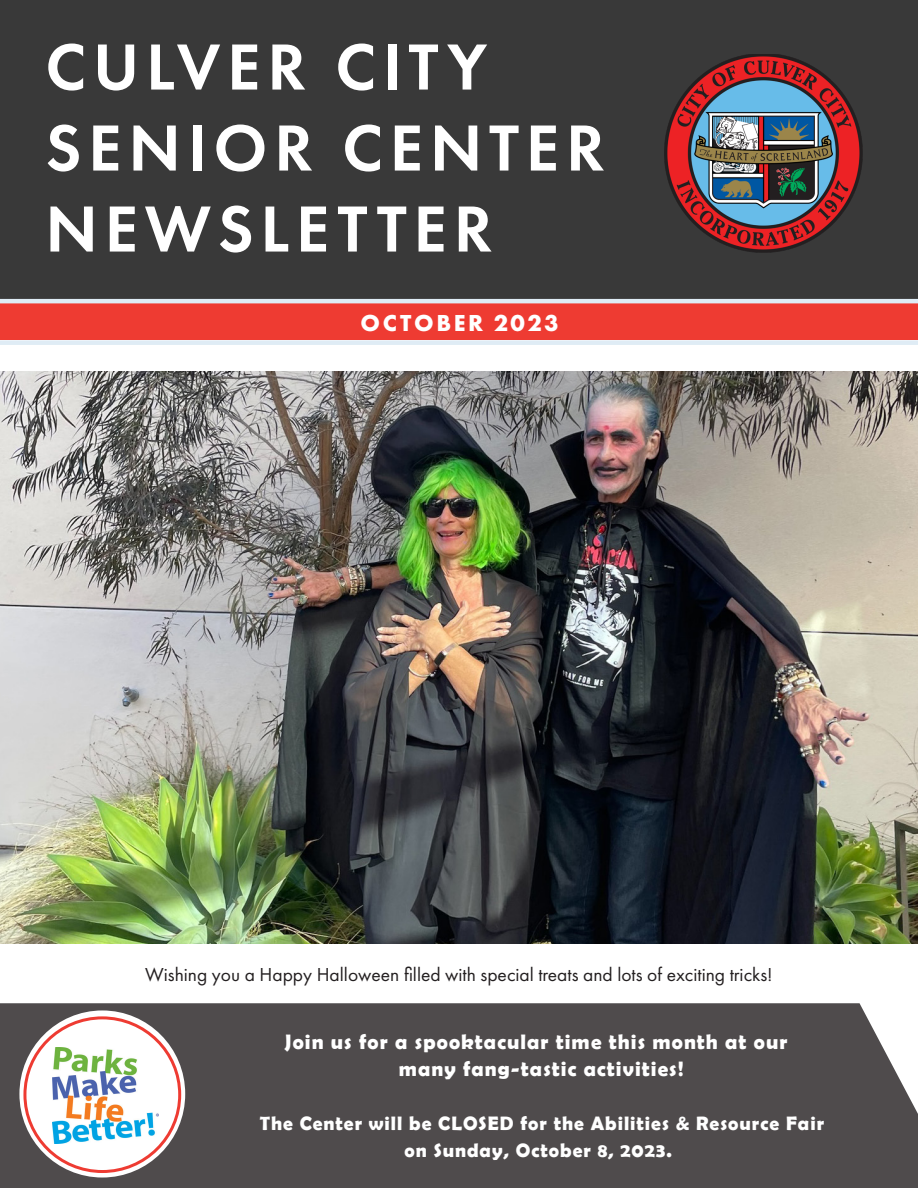
<style>
.page{position:relative;width:918px;height:1188px;background:#fff}
.page>*{position:absolute;margin:0;border:0;box-sizing:border-box;transform-origin:0 0}
.t1{font:600 67.5px/81px "Futura PT";letter-spacing:.1em;color:#fff}
.t2{font:700 24px "Futura PT";letter-spacing:.11em;color:#fff}
.t3{font:700 21px/27px "Berlin Sans FB Demi";letter-spacing:.05em;color:#fff;text-align:center}
.t4{font:19.5px "Futura PT";color:#231f20}
.t5{font:700 19.5px/27px "Berlin Sans FB Demi";letter-spacing:.05em;color:#fff;text-align:center}
</style>
<div class="page">
<div style="left:0;top:0;width:918px;height:299px;background:#393939"></div>
<div style="left:0;top:303px;width:918px;height:37px;background:#ee3b32"></div>
<div style="left:0;top:340px;width:918px;height:5px;background:#dfecf5"></div>
<hr style="left:0;top:299px;width:918px;height:4px;background:#dfecf5">
<div style="left:0;top:1003px;width:918px;height:185px;background:#4f4b4c"></div>
<svg style="left:19px;top:1010px;width:166px;height:168px"></svg>
<div style="left:23px;top:1016px;width:158px;height:157px;border:3px solid #ee3b32;border-radius:50%"></div>
<img style="left:52px;top:1047px;width:107px;height:97px">
<img style="left:664px;top:54px;width:199px;height:199px">
<img style="left:0;top:371px;width:918px;height:573px">
<h1 class="t1" style="left:45px;top:26px;width:561px">CULVER CITY<br>SENIOR CENTER<br>NEWSLETTER</h1>
<p class="t2" style="left:361px;top:307px;width:199px">OCTOBER 2023</p>
<p class="t4" style="left:145px;top:963px;width:629px">Wishing you a Happy Halloween filled with special treats and lots of exciting tricks!</p>
<p class="t3" style="left:285px;top:1028px;width:504px">Join us for a spooktacular time this month at our many fang-tastic activities!</p>
<p class="t5" style="left:260px;top:1110px;width:566px">The Center will be CLOSED for the Abilities &amp; Resource Fair on Sunday, October 8, 2023.</p>
</div>
